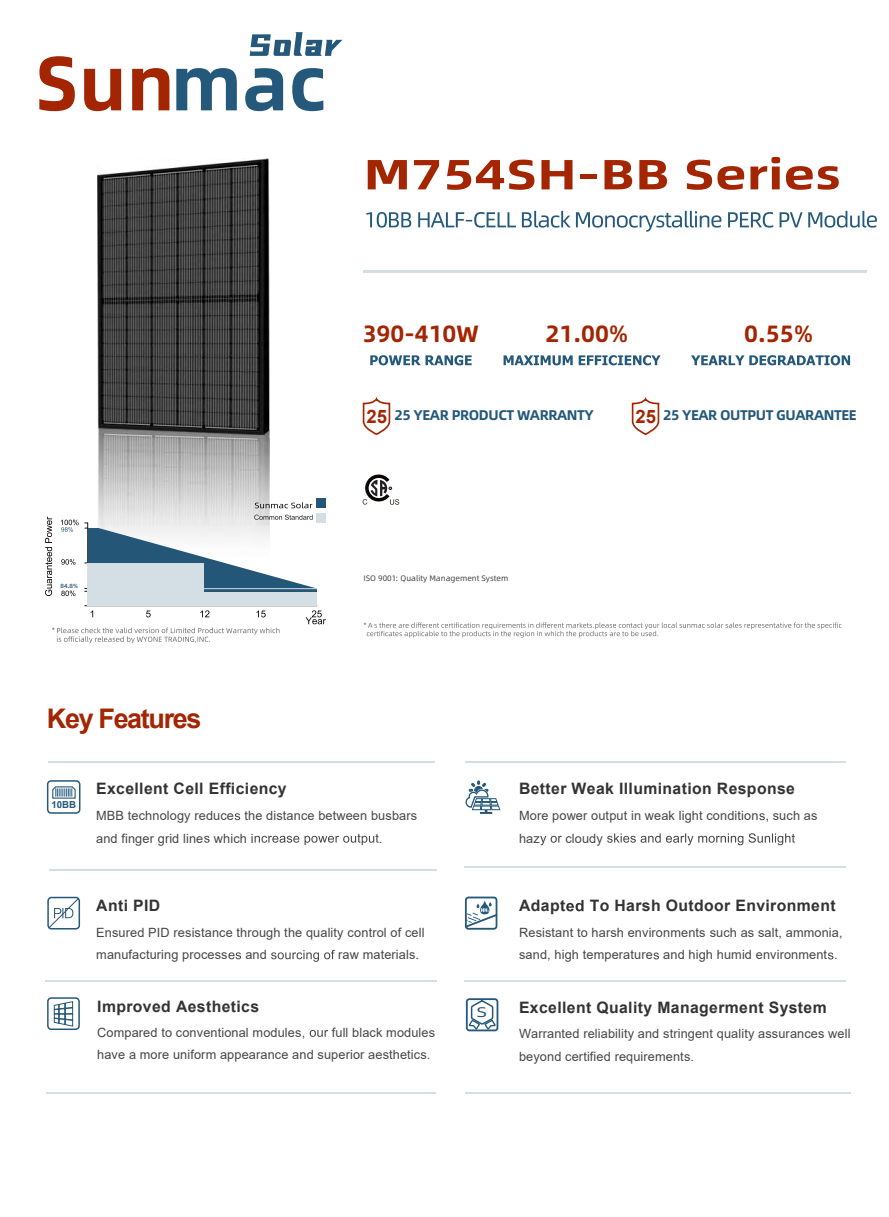
<style>
.page{position:relative;width:889px;height:1217px;background:#fff}
.page>*{position:absolute;margin:0;border:0;box-sizing:border-box;transform-origin:0 0}
.t1{font:76.8px "Alibaba Pu Hui Ti B";color:#a32502}
.t2{font:700 42.3px "Alibaba Pu Hui Ti";color:#a32502;scale:1.27 1}
.t3{font:700 27px "Arial";letter-spacing:-.05em;color:#a32502}
.t4{font:700 23.55px "Alibaba Pu Hui Ti";color:#a32502}
.t5{font:700 18.45px "Arial";color:#a32502}
.t6{font:700 15.75px "Arial";letter-spacing:.025em;color:#333}
.t7{font:700 14.1px "Alibaba Pu Hui Ti";letter-spacing:-.03em;color:#25597b}
.t8{font:13.95px "Alibaba Pu Hui Ti";color:#25597b;scale:1.35 1}
.t9{font:12.75px/22.5px "Arial";letter-spacing:.01em;color:#464647}
.t10{font:700 9.75px "Arial";color:#25597b}
.t11{font:7.95px "Alibaba Pu Hui Ti";color:#414244}
.t12{font:500 6px "Alibaba Pu Hui Ti";color:#235677}
.s1{color:#25597b}
</style>
<div class="page">
<img style="left:98px;top:158px;width:171px;height:356px">
<svg style="left:363px;top:474px;width:36px;height:30px"></svg>
<svg style="left:370px;top:355px;width:102px;height:10px"></svg>
<svg style="left:503px;top:355px;width:157px;height:10px"></svg>
<hr style="left:363px;top:270px;width:504px;height:2px;background:#d3dde4">
<svg style="left:364px;top:622px;width:477px;height:15px"></svg>
<svg style="left:362px;top:399px;width:29px;height:36px"></svg>
<svg style="left:631px;top:399px;width:29px;height:36px"></svg>
<svg style="left:691px;top:355px;width:159px;height:10px"></svg>
<div style="left:316px;top:498px;width:10px;height:10px;background:#235677"></div>
<div style="left:316px;top:513px;width:10px;height:9px;background:#d3dee5"></div>
<svg style="left:45px;top:514px;width:281px;height:129px"></svg>
<svg style="left:228px;top:952px;width:13px;height:7px"></svg>
<svg style="left:271px;top:949px;width:64px;height:12px"></svg>
<svg style="left:48px;top:897px;width:31px;height:31px"></svg>
<div style="left:47px;top:896px;width:33px;height:33px;border:2px solid #25597b;border-radius:4px"></div>
<svg style="left:759px;top:813px;width:9px;height:8px"></svg>
<svg style="left:540px;top:835px;width:22px;height:10px"></svg>
<svg style="left:607px;top:833px;width:188px;height:12px"></svg>
<svg style="left:465px;top:780px;width:36px;height:34px"></svg>
<svg style="left:235px;top:813px;width:5px;height:7px"></svg>
<svg style="left:204px;top:835px;width:6px;height:7px"></svg>
<svg style="left:254px;top:833px;width:125px;height:11px"></svg>
<svg style="left:566px;top:899px;width:17px;height:12px"></svg>
<svg style="left:653px;top:952px;width:6px;height:7px"></svg>
<svg style="left:828px;top:952px;width:5px;height:7px"></svg>
<div style="left:47px;top:780px;width:33px;height:33px;border:2px solid #25597b;border-radius:4px"></div>
<svg style="left:310px;top:1030px;width:18px;height:6px"></svg>
<div style="left:47px;top:997px;width:33px;height:32px;border:2px solid #25597b;border-radius:4px"></div>
<svg style="left:54px;top:1001px;width:19px;height:25px"></svg>
<svg style="left:366px;top:211px;width:511px;height:21px"></svg>
<svg style="left:250px;top:32px;width:92px;height:24px"></svg>
<svg style="left:255px;top:502px;width:57px;height:6px"></svg>
<svg style="left:465px;top:896px;width:32px;height:33px"></svg>
<hr style="left:463px;top:866px;width:382px;height:1px;background:#d3dee5">
<hr style="left:463px;top:979px;width:382px;height:2px;background:#d3dee5">
<hr style="left:465px;top:1091px;width:385px;height:2px;background:#d3dee5">
<hr style="left:465px;top:761px;width:380px;height:1px;background:#d3dee5">
<hr style="left:48px;top:761px;width:387px;height:1px;background:#d3dee5">
<hr style="left:46px;top:1091px;width:389px;height:1px;background:#d3dee5">
<hr style="left:46px;top:980px;width:391px;height:1px;background:#d3dee5">
<hr style="left:49px;top:868px;width:388px;height:2px;background:#d3dee5">
<svg style="left:52px;top:786px;width:24px;height:13px"></svg>
<svg style="left:466px;top:998px;width:32px;height:33px"></svg>
<h1 class="t1" style="left:35px;top:23px;width:293px">Sun<span class="s1">mac</span></h1>
<h2 class="t2" style="left:363px;top:141px;width:378px">M754SH-BB Series</h2>
<h3 class="t4" style="left:363px;top:315px;width:118px">390-410W</h3>
<h3 class="t4" style="left:545px;top:315px;width:85px">21.00%</h3>
<h3 class="t4" style="left:744px;top:315px;width:71px">0.55%</h3>
<h3 class="t5" style="left:366px;top:403px;width:22px">25</h3>
<h3 class="t5" style="left:635px;top:403px;width:22px">25</h3>
<p class="t7" style="left:395px;top:404px;width:201px">25 YEAR PRODUCT WARRANTY</p>
<p class="t7" style="left:663px;top:404px;width:195px">25 YEAR OUTPUT GUARANTEE</p>
<p class="t12" style="left:61px;top:581px;width:19px">84.8%</p>
<h3 class="t3" style="left:47px;top:699px;width:156px">Key Features</h3>
<p class="t11" style="left:363px;top:572px;width:146px">ISO 9001: Quality Management System</p>
<p class="t10" style="left:52px;top:797px;width:26px">10BB</p>
<p class="t6" style="left:96px;top:777px;width:192px">Excellent Cell Efficiency</p>
<p class="t9" style="left:96px;top:804px;width:322px">MBB technology reduce the distance between busbars and finger grid line which i</p>
<p class="t9" style="left:379px;top:826px;width:5px">.</p>
<p class="t6" style="left:96px;top:894px;width:65px">Anti PID</p>
<p class="t9" style="left:96px;top:920px;width:330px">Ensured PID resistance through the quality control of cell manufacturing process</p>
<p class="t9" style="left:245px;top:943px;width:23px">and</p>
<p class="t9" style="left:338px;top:943px;width:82px">raw materials.</p>
<p class="t6" style="left:97px;top:995px;width:163px">Improved Aesthetics</p>
<p class="t9" style="left:97px;top:1020px;width:209px">Compared to conventional modules,</p>
<p class="t9" style="left:97px;top:1020px;width:339px;text-indent:234px">full black modules have a more uniform appearance and superior aesthetics.</p>
<p class="t8" style="left:476px;top:1001px;width:9px">S</p>
<p class="t6" style="left:519px;top:777px;width:277px">Better Weak Illumination Response</p>
<p class="t9" style="left:519px;top:804px;width:300px">More power output in weak light condition such as haz</p>
<p class="t9" style="left:565px;top:826px;width:39px">cloudy</p>
<p class="t6" style="left:519px;top:894px;width:48px">Adapt</p>
<p class="t6" style="left:589px;top:894px;width:247px">To Harsh Outdoor Environment</p>
<p class="t9" style="left:519px;top:920px;width:325px">Resistant to harsh environments such as salt, ammonia, sand, high temperature and high humid environment .</p>
<p class="t6" style="left:519px;top:995px;width:309px">Excellent Quality Managerment System</p>
<p class="t9" style="left:519px;top:1022px;width:333px">Warranted reliability and stringent quality assurances well beyond certified requirements.</p>
</div>
